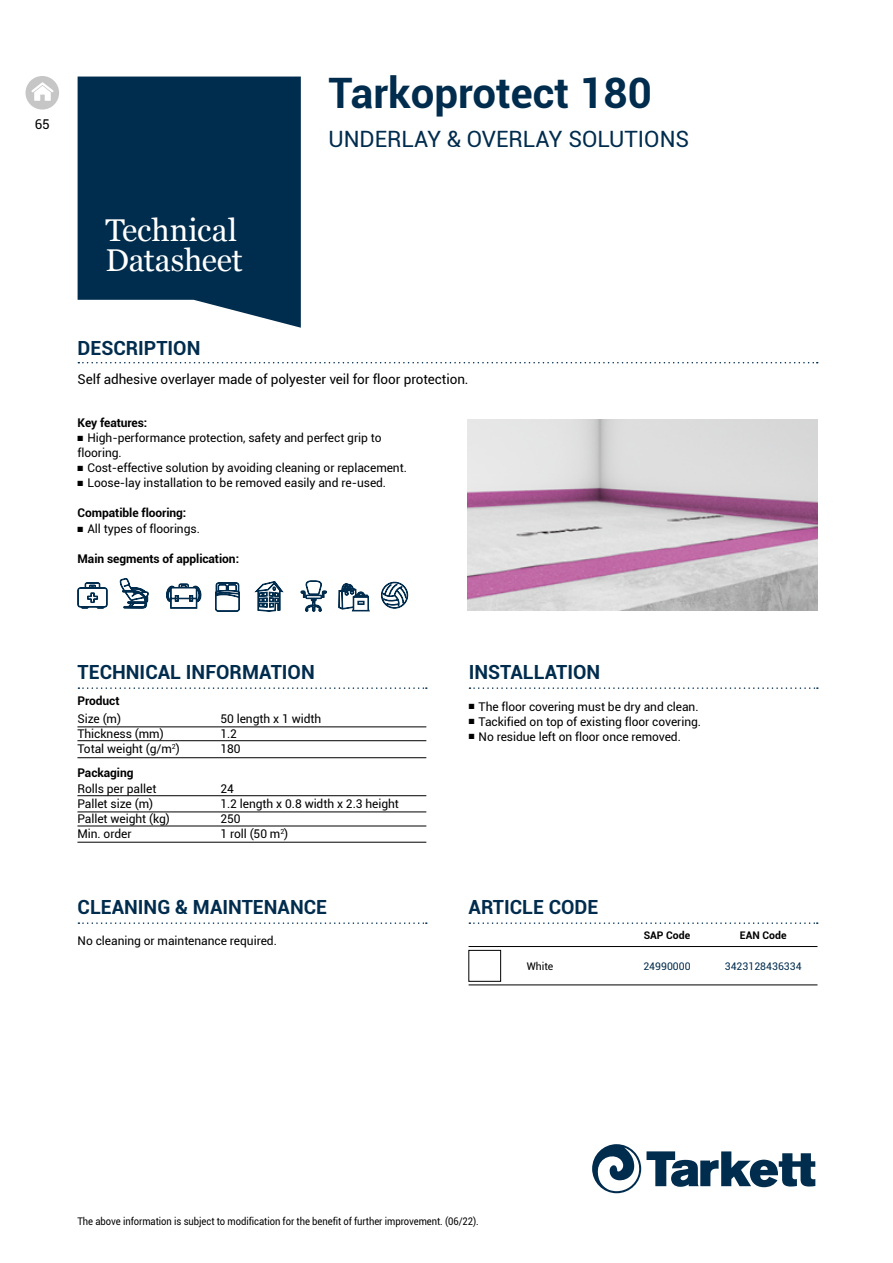
<style>
.page{position:relative;width:893px;height:1263px;background:#fff}
.page>*{position:absolute;margin:0;border:0;box-sizing:border-box;transform-origin:0 0}
.t1{font:700 42px "Roboto";color:#002c4d}
.t2{font:31.5px/30px "Georgia";letter-spacing:-.005em;color:#fff}
.t3{font:22.5px "Roboto";color:#002c4d}
.t4{font:700 19.5px "Roboto";color:#002c4d}
.t5{font:13.5px "Roboto";letter-spacing:-.005em;color:#000}
.t6{font:12px/15px "Roboto";letter-spacing:-.005em;color:#000}
.t7{font:700 12px "Roboto";letter-spacing:-.005em;color:#000}
.t8{font:10.5px "Roboto";letter-spacing:-.005em;color:#000;scale:.9 1}
.t9{font:10.5px "Roboto";color:#002c4d}
.t10{font:700 10.5px "Roboto";color:#000}
.t11{font:10.5px "Roboto";letter-spacing:-.005em;color:#000}
.t12{font:7.5px "Zapf Dingbats ITC";color:#000}
</style>
<div class="page">
<svg style="left:592px;top:1144px;width:223px;height:49px"></svg>
<hr style="left:77px;top:812px;width:349px;height:1px;background:#000">
<hr style="left:77px;top:842px;width:349px;height:1px;background:#000">
<hr style="left:77px;top:795px;width:349px;height:1px;background:#000">
<hr style="left:77px;top:826px;width:349px;height:1px;background:#000">
<hr style="left:77px;top:740px;width:349px;height:1px;background:#000">
<hr style="left:77px;top:757px;width:349px;height:1px;background:#000">
<hr style="left:77px;top:727px;width:349px;height:1px;background:#000">
<div style="left:469px;top:950px;width:32px;height:31px;border:1px solid #000"></div>
<hr style="left:469px;top:946px;width:348px;height:1px;background:#000">
<hr style="left:469px;top:985px;width:348px;height:1px;background:#000">
<svg style="left:78px;top:362px;width:740px;height:1px"></svg>
<svg style="left:78px;top:77px;width:223px;height:251px;background:#153e5c"></svg>
<img style="left:468px;top:419px;width:349px;height:191px">
<svg style="left:78px;top:582px;width:29px;height:26px"></svg>
<svg style="left:166px;top:584px;width:35px;height:24px"></svg>
<svg style="left:120px;top:578px;width:28px;height:30px"></svg>
<svg style="left:301px;top:581px;width:26px;height:30px"></svg>
<svg style="left:215px;top:582px;width:25px;height:29px"></svg>
<svg style="left:255px;top:581px;width:28px;height:31px"></svg>
<svg style="left:381px;top:582px;width:27px;height:26px"></svg>
<svg style="left:338px;top:583px;width:31px;height:28px"></svg>
<svg style="left:78px;top:687px;width:349px;height:2px"></svg>
<svg style="left:469px;top:687px;width:349px;height:2px"></svg>
<svg style="left:78px;top:922px;width:349px;height:2px"></svg>
<svg style="left:469px;top:922px;width:349px;height:2px"></svg>
<svg style="left:26px;top:76px;width:33px;height:34px"></svg>
<p class="t5" style="left:35px;top:114px;width:17px">65</p>
<h1 class="t1" style="left:328px;top:63px;width:325px">Tarkoprotect 180</h1>
<h2 class="t2" style="left:105px;top:214px;width:139px">Technical<br>Datasheet</h2>
<h3 class="t4" style="left:78px;top:334px;width:124px">DESCRIPTION</h3>
<h3 class="t3" style="left:328px;top:123px;width:362px">UNDERLAY &amp; OVERLAY SOLUTIONS</h3>
<p class="t5" style="left:78px;top:370px;width:392px">Self adhesive overlayer made of polyester veil for floor protection.</p>
<p class="t7" style="left:78px;top:414px;width:71px">Key features:</p>
<p class="t12" style="left:78px;top:435px;width:7px">■</p>
<p class="t6" style="left:78px;top:430px;width:306px;text-indent:10px">High-performance protection, safety and perfect grip to flooring.</p>
<p class="t12" style="left:78px;top:465px;width:7px">■</p>
<p class="t6" style="left:87px;top:460px;width:321px">Cost-effective solution by avoiding cleaning or replacement.</p>
<p class="t12" style="left:78px;top:480px;width:7px">■</p>
<p class="t6" style="left:87px;top:475px;width:300px">Loose-lay installation to be removed easily and re-used.</p>
<p class="t7" style="left:78px;top:504px;width:110px">Compatible flooring:</p>
<p class="t12" style="left:78px;top:526px;width:7px">■</p>
<p class="t6" style="left:87px;top:521px;width:114px">All types of floorings.</p>
<p class="t7" style="left:78px;top:551px;width:163px">Main segments of application:</p>
<h3 class="t4" style="left:78px;top:658px;width:239px">TECHNICAL INFORMATION</h3>
<h3 class="t4" style="left:469px;top:658px;width:133px">INSTALLATION</h3>
<p class="t12" style="left:469px;top:703px;width:7px">■</p>
<p class="t6" style="left:479px;top:699px;width:221px">The floor covering must be dry and clean.</p>
<p class="t12" style="left:469px;top:718px;width:7px">■</p>
<p class="t6" style="left:479px;top:714px;width:224px">Tackified on top of existing floor covering.</p>
<p class="t12" style="left:469px;top:733px;width:7px">■</p>
<p class="t6" style="left:479px;top:729px;width:204px">No residue left on floor once removed.</p>
<p class="t7" style="left:77px;top:692px;width:44px">Product</p>
<p class="t6" style="left:77px;top:711px;width:104px">Size (m)<br>Thickness (mm)<br>Total weight (g/m<sup>2</sup>)</p>
<p class="t6" style="left:77px;top:781px;width:94px">Rolls per pallet<br>Pallet size (m)<br>Pallet weight (kg)<br>Min. order</p>
<p class="t6" style="left:220px;top:711px;width:102px">50 length x 1 width<br>1.2<br>180</p>
<p class="t6" style="left:220px;top:781px;width:180px">24<br>1.2 length x 0.8 width x 2.3 height<br>250<br>1 roll (50 m<sup>2</sup>)</p>
<p class="t7" style="left:77px;top:764px;width:58px">Packaging</p>
<h3 class="t4" style="left:78px;top:893px;width:251px">CLEANING &amp; MAINTENANCE</h3>
<p class="t6" style="left:78px;top:933px;width:201px">No cleaning or maintenance required.</p>
<h3 class="t4" style="left:469px;top:893px;width:131px">ARTICLE CODE</h3>
<p class="t10" style="left:644px;top:928px;width:48px">SAP Code</p>
<p class="t10" style="left:740px;top:928px;width:48px">EAN Code</p>
<p class="t11" style="left:527px;top:959px;width:28px">White</p>
<p class="t9" style="left:643px;top:959px;width:49px">24990000</p>
<p class="t9" style="left:725px;top:959px;width:78px">3423128436334</p>
<p class="t8" style="left:77px;top:1214px;width:447px">The above information is subject to modification for the benefit of further improvement. (06/22).</p>
</div>
